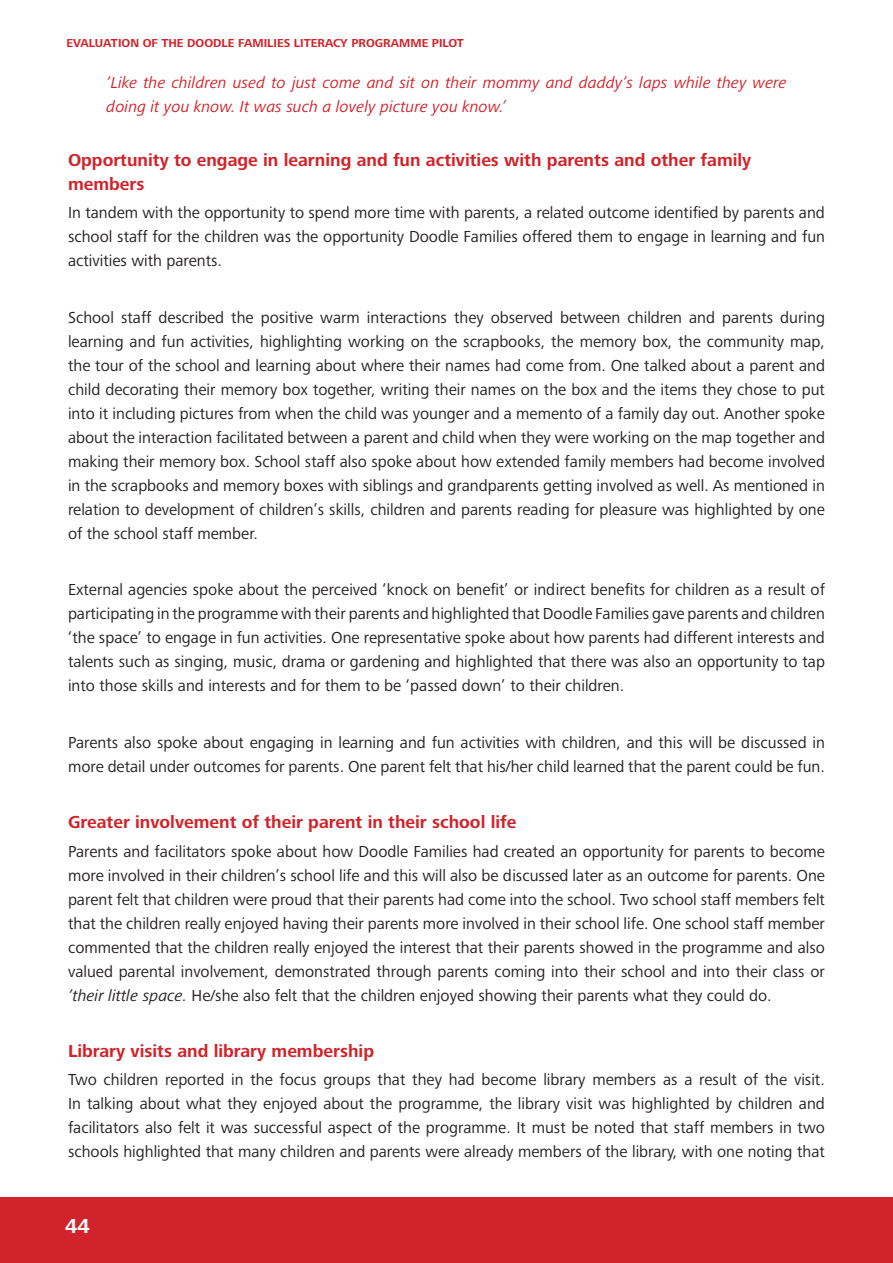
<style>
.page{position:relative;width:893px;height:1263px;background:#fff}
.page>*{position:absolute;margin:0;border:0;box-sizing:border-box;transform-origin:0 0}
.t1{font:700 21px "Frutiger Next Pro";color:#fff}
.t2{font:700 18px/24px "Frutiger Next Pro";color:#d1232a}
.t3{font:16.5px/24px "Frutiger Next Pro";color:#231f20;text-align:justify}
.t4{font:italic 16.5px/24px "Frutiger Next Pro";color:#d1232a}
.t5{font:700 12px "Frutiger Next Pro";color:#d1232a}
.s1{font-style:italic}
</style>
<div class="page">
<div style="left:0;top:1197px;width:893px;height:66px;background:#d1232a"></div>
<p class="t5" style="left:67px;top:36px;width:399px">EVALUATION OF THE DOODLE FAMILIES LITERACY PROGRAMME PILOT</p>
<p class="t4" style="left:106px;top:71px;width:682px">‘Like the children used to just come and sit on their mommy and daddy’s laps while they were doing it you know. It was such a lovely picture you know.’</p>
<p class="t2" style="left:68px;top:148px;width:685px">Opportunity to engage in learning and fun activities with parents and other family members</p>
<p class="t3" style="left:68px;top:201px;width:758px">In tandem with the opportunity to spend more time with parents, a related outcome identified by parents and school staff for the children was the opportunity Doodle Families offered them to engage in learning and fun activities with parents.</p>
<p class="t3" style="left:68px;top:305px;width:758px">School staff described the positive warm interactions they observed between children and parents during learning and fun activities, highlighting working on the scrapbooks, the memory box, the community map, the tour of the school and learning about where their names had come from. One talked about a parent and child decorating their memory box together, writing their names on the box and the items they chose to put into it including pictures from when the child was younger and a memento of a family day out. Another spoke about the interaction facilitated between a parent and child when they were working on the map together and making their memory box. School staff also spoke about how extended family members had become involved in the scrapbooks and memory boxes with siblings and grandparents getting involved as well. As mentioned in relation to development of children’s skills, children and parents reading for pleasure was highlighted by one of the school staff member.</p>
<p class="t3" style="left:68px;top:578px;width:758px">External agencies spoke about the perceived ‘knock on benefit’ or indirect benefits for children as a result of participating in the programme with their parents and highlighted that Doodle Families gave parents and children ‘the space’ to engage in fun activities. One representative spoke about how parents had different interests and talents such as singing, music, drama or gardening and highlighted that there was also an opportunity to tap into those skills and interests and for them to be ‘passed down’ to their children.</p>
<p class="t3" style="left:68px;top:730px;width:758px">Parents also spoke about engaging in learning and fun activities with children, and this will be discussed in more detail under outcomes for parents. One parent felt that his/her child learned that the parent could be fun.</p>
<p class="t2" style="left:68px;top:810px;width:450px">Greater involvement of their parent in their school life</p>
<p class="t3" style="left:68px;top:839px;width:758px">Parents and facilitators spoke about how Doodle Families had created an opportunity for parents to become more involved in their children’s school life and this will also be discussed later as an outcome for parents. One parent felt that children were proud that their parents had come into the school. Two school staff members felt that the children really enjoyed having their parents more involved in their school life. One school staff member commented that the children really enjoyed the interest that their parents showed in the programme and also valued parental involvement, demonstrated through parents coming into their school and into their class or <span class="s1">‘their little space.</span> He/she also felt that the children enjoyed showing their parents what they could do.</p>
<p class="t2" style="left:68px;top:1039px;width:307px">Library visits and library membership</p>
<p class="t3" style="left:68px;top:1068px;width:758px">Two children reported in the focus groups that they had become library members as a result of the visit.<br>In talking about what they enjoyed about the programme, the library visit was highlighted by children and facilitators also felt it was successful aspect of the programme. It must be noted that staff members in two schools highlighted that many children and parents were already members of the library, with one noting that</p>
<p class="t1" style="left:65px;top:1214px;width:26px">44</p>
</div>
